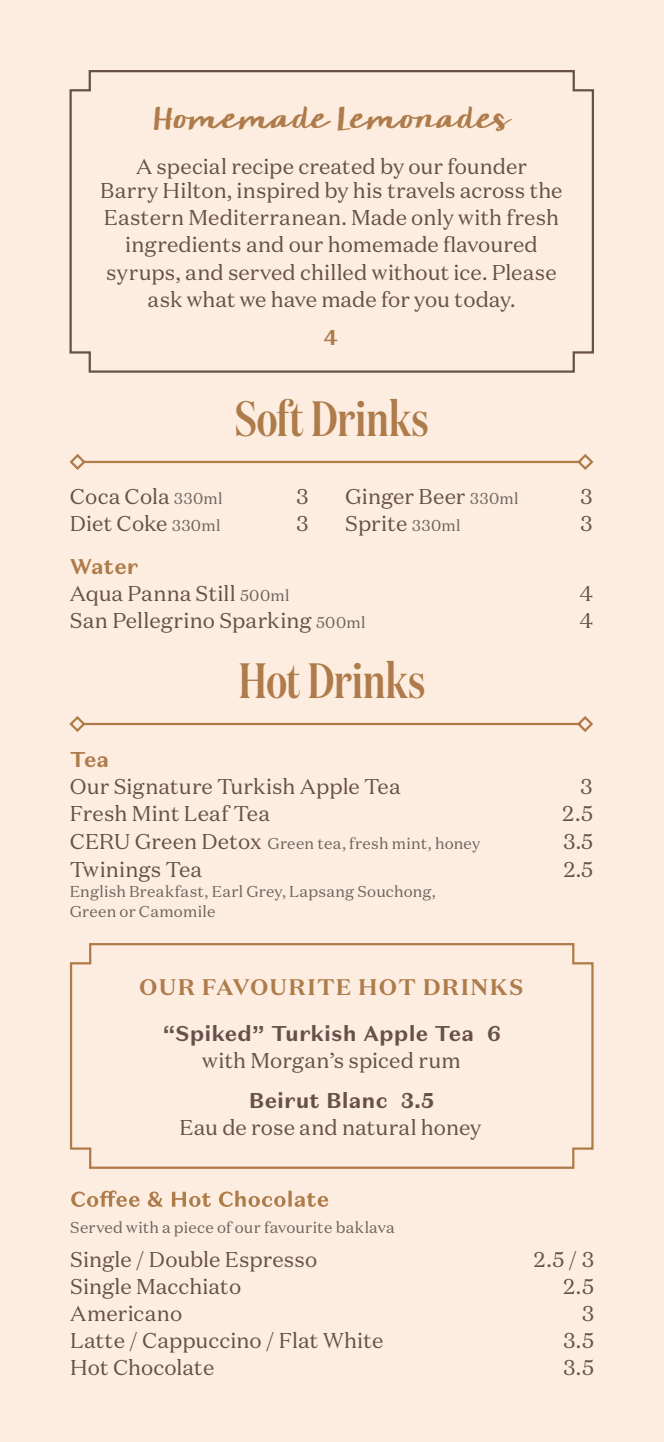
<style>
.page{position:relative;width:664px;height:1442px;background:#fff}
.page>*{position:absolute;margin:0;border:0;box-sizing:border-box;transform-origin:0 0}
.t1{font:500 49.5px "Domaine Display Condensed";color:#ae7b4a}
.t2{font:27px "KG Camden Market Script";letter-spacing:.025em;color:#ae7b4a}
.t3{font:700 22.5px "Domaine Text";letter-spacing:.055em;color:#ae7b4a}
.t4{font:21.38px/27px "Domaine Text";color:#685049;text-align:center}
.t5{font:700 21.38px "Domaine Sans Text";letter-spacing:.005em;color:#685049}
.t6{font:700 21.38px "Domaine Sans Text";letter-spacing:.005em;color:#ae7b4a}
.t7{font:15.75px/20.2px "Domaine Text";letter-spacing:.015em;color:#6d665b}
.s1{font-size:15.75px;color:#6d665b}
.s2{font-size:21.38px;color:#685049}
</style>
<div class="page">
<div style="left:0;top:0;width:663px;height:1441px;background:#fdede0"></div>
<svg style="left:71px;top:1190px;width:257px;height:16px"></svg>
<svg style="left:69px;top:943px;width:525px;height:226px"></svg>
<svg style="left:69px;top:70px;width:525px;height:303px"></svg>
<svg style="left:575px;top:454px;width:19px;height:16px"></svg>
<svg style="left:69px;top:454px;width:18px;height:16px"></svg>
<hr style="left:83px;top:461px;width:498px;height:2px;background:#ae7b49">
<svg style="left:575px;top:716px;width:18px;height:16px"></svg>
<svg style="left:69px;top:716px;width:18px;height:16px"></svg>
<hr style="left:83px;top:723px;width:497px;height:2px;background:#ae7b48">
<p class="t2" style="left:153px;top:100px;width:357px">Homemade Lemonades</p>
<p class="t4" style="left:100px;top:153px;width:463px;line-height:24.8px">A special recipe created by our founder<br>Barry Hilton, inspired by his travels across the</p>
<p class="t4" style="left:104px;top:204px;width:456px">Eastern Mediterranean. Made only with fresh ingredients and our homemade flavoured syrups, and served chilled without ice. Please ask what we have made for you today.</p>
<p class="t6" style="left:323px;top:324px;width:16px">4</p>
<h1 class="t1" style="left:235px;top:390px;width:195px">Soft Drinks</h1>
<p class="t4" style="left:70px;top:483px;width:154px">Coca Cola <span class="s1">330ml</span></p>
<p class="t4" style="left:296px;top:483px;width:14px">3</p>
<p class="t4" style="left:70px;top:510px;width:152px">Diet Coke <span class="s1">330ml</span></p>
<p class="t4" style="left:296px;top:510px;width:14px">3</p>
<p class="t4" style="left:345px;top:483px;width:175px">Ginger Beer <span class="s1">330ml</span></p>
<p class="t4" style="left:579px;top:483px;width:14px">3</p>
<p class="t4" style="left:345px;top:510px;width:117px">Sprite <span class="s1">330ml</span></p>
<p class="t4" style="left:579px;top:510px;width:14px">3</p>
<p class="t6" style="left:70px;top:553px;width:70px">Water</p>
<p class="t4" style="left:70px;top:580px;width:221px">Aqua Panna Still <span class="s1">500ml</span></p>
<p class="t4" style="left:579px;top:580px;width:15px">4</p>
<p class="t4" style="left:70px;top:607px;width:297px">San Pellegrino Sparking <span class="s1">500ml</span></p>
<p class="t4" style="left:579px;top:607px;width:15px">4</p>
<h1 class="t1" style="left:239px;top:652px;width:188px">Hot Drinks</h1>
<p class="t6" style="left:70px;top:745px;width:41px">Tea</p>
<p class="t4" style="left:70px;top:772px;width:332px">Our Signature Turkish Apple Tea</p>
<p class="t4" style="left:579px;top:772px;width:14px">3</p>
<p class="t4" style="left:70px;top:800px;width:202px">Fresh Mint Leaf Tea</p>
<p class="t4" style="left:562px;top:800px;width:33px">2.5</p>
<p class="t4" style="left:70px;top:855px;width:134px">Twinings Tea</p>
<p class="t4" style="left:563px;top:855px;width:31px">2.5</p>
<p class="t7" style="left:70px;top:881px;width:367px">English Breakfast, Earl Grey, Lapsang Souchong,<br>Green or Camomile</p>
<p class="t7" style="left:70px;top:833px;width:411px"><span class="s2">CERU Green Detox</span> Green tea, fresh mint, honey</p>
<p class="t4" style="left:563px;top:828px;width:32px">3.5</p>
<p class="t3" style="left:139px;top:972px;width:386px">OUR FAVOURITE HOT DRINKS</p>
<p class="t5" style="left:163px;top:1019px;width:339px">“Spiked” Turkish Apple Tea 6</p>
<p class="t4" style="left:202px;top:1046px;width:260px">with Morgan’s spiced rum</p>
<p class="t5" style="left:249px;top:1086px;width:187px">Beirut Blanc 3.5</p>
<p class="t4" style="left:179px;top:1113px;width:303px">Eau de rose and natural honey</p>
<p class="t7" style="left:70px;top:1217px;width:325px">Served with a piece of our favourite baklava</p>
<p class="t4" style="left:70px;top:1245px;width:248px">Single / Double Espresso</p>
<p class="t4" style="left:533px;top:1245px;width:62px">2.5 / 3</p>
<p class="t4" style="left:70px;top:1272px;width:172px">Single Macchiato</p>
<p class="t4" style="left:563px;top:1272px;width:33px">2.5</p>
<p class="t4" style="left:70px;top:1299px;width:113px">Americano</p>
<p class="t4" style="left:581px;top:1299px;width:14px">3</p>
<p class="t4" style="left:70px;top:1326px;width:314px">Latte / Cappuccino / Flat White</p>
<p class="t4" style="left:562px;top:1326px;width:33px">3.5</p>
<p class="t4" style="left:70px;top:1353px;width:145px">Hot Chocolate</p>
<p class="t4" style="left:562px;top:1353px;width:33px">3.5</p>
</div>
